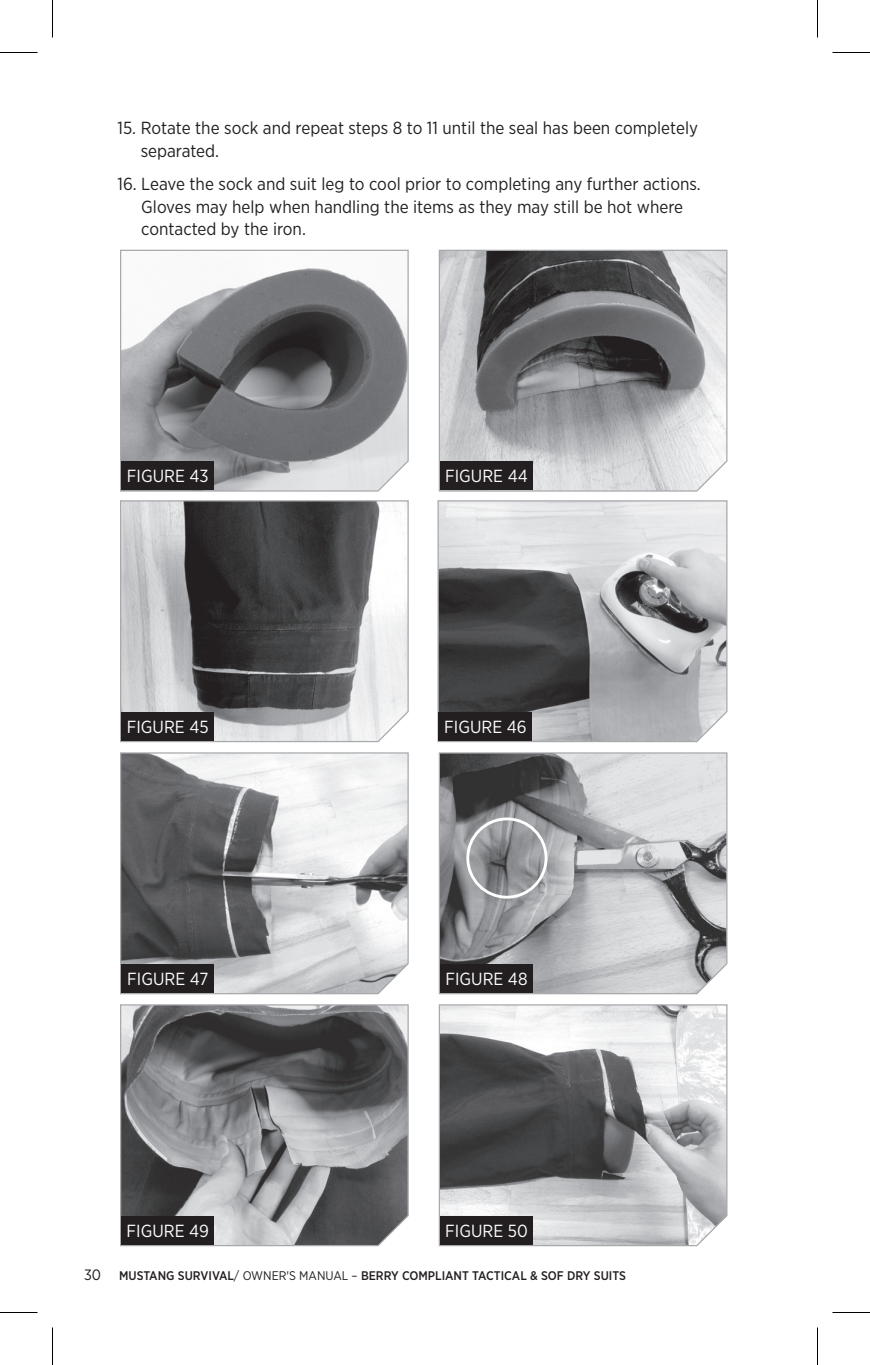
<style>
.page{position:relative;width:870px;height:1365px;background:#fff}
.page>*{position:absolute;margin:0;border:0;box-sizing:border-box;transform-origin:0 0}
.t1{font:17.5px/22.5px "Gotham Narrow";color:#231f20}
.t2{font:17.5px "Gotham Narrow";color:#fff}
.t3{font:500 12.5px "Gotham Narrow";color:#231f20}
.s1{font-weight:400;font-size:15px}
.s2{font-weight:400}
</style>
<div class="page">
<svg style="left:438px;top:249px;width:290px;height:243px;background:#98989a"></svg>
<div style="left:440px;top:462px;width:93px;height:28px;background:#231f20"></div>
<svg style="left:120px;top:249px;width:289px;height:243px"></svg>
<div style="left:121px;top:462px;width:93px;height:28px;background:#231f20"></div>
<svg style="left:438px;top:1004px;width:290px;height:243px"></svg>
<div style="left:440px;top:1216px;width:93px;height:29px;background:#231f20"></div>
<svg style="left:120px;top:1004px;width:289px;height:243px;background:#79797c"></svg>
<div style="left:121px;top:1216px;width:93px;height:29px;background:#231f20"></div>
<svg style="left:438px;top:752px;width:290px;height:243px;background:#a6a7a9"></svg>
<div style="left:440px;top:964px;width:93px;height:29px;background:#231f20"></div>
<svg style="left:120px;top:752px;width:289px;height:243px"></svg>
<div style="left:121px;top:964px;width:93px;height:29px;background:#231f20"></div>
<svg style="left:437px;top:500px;width:291px;height:243px;background:#9b9b9d"></svg>
<div style="left:439px;top:712px;width:93px;height:29px;background:#231f20"></div>
<svg style="left:120px;top:500px;width:289px;height:243px;background:#858587"></svg>
<div style="left:121px;top:712px;width:93px;height:29px;background:#231f20"></div>
<div style="left:466px;top:817px;width:81px;height:82px;border:3px solid #fff;border-radius:50%"></div>
<hr style="left:0;top:52px;width:38px;height:1px;background:#000">
<hr style="left:832px;top:52px;width:38px;height:1px;background:#000">
<hr style="left:0;top:1312px;width:38px;height:1px;background:#000">
<hr style="left:832px;top:1312px;width:38px;height:1px;background:#000">
<hr style="left:52px;top:0;width:1px;height:38px;background:#000">
<hr style="left:52px;top:1328px;width:1px;height:37px;background:#000">
<hr style="left:817px;top:0;width:1px;height:38px;background:#000">
<hr style="left:817px;top:1328px;width:1px;height:37px;background:#000">
<p class="t1" style="left:141px;top:116px;width:559px;text-indent:-23px">15. Rotate the sock and repeat steps 8 to 11 until the seal has been completely separated.</p>
<p class="t1" style="left:141px;top:173px;width:561px;text-indent:-24px">16. Leave the sock and suit leg to cool prior to completing any further actions.<br>Gloves may help when handling the items as they may still be hot where contacted by the iron.</p>
<p class="t2" style="left:127px;top:465px;width:83px">FIGURE 43</p>
<p class="t2" style="left:445px;top:465px;width:84px">FIGURE 44</p>
<p class="t2" style="left:127px;top:715px;width:83px">FIGURE 45</p>
<p class="t2" style="left:444px;top:715px;width:84px">FIGURE 46</p>
<p class="t2" style="left:127px;top:968px;width:83px">FIGURE 47</p>
<p class="t2" style="left:445px;top:968px;width:84px">FIGURE 48</p>
<p class="t2" style="left:127px;top:1220px;width:84px">FIGURE 49</p>
<p class="t2" style="left:445px;top:1220px;width:84px">FIGURE 50</p>
<p class="t3" style="left:84px;top:1268px;width:543px"><span class="s1">30</span> MUSTANG SURVIVAL<span class="s2">/ OWNER'S MANUAL –</span> BERRY COMPLIANT TACTICAL &amp; SOF DRY SUITS</p>
</div>
